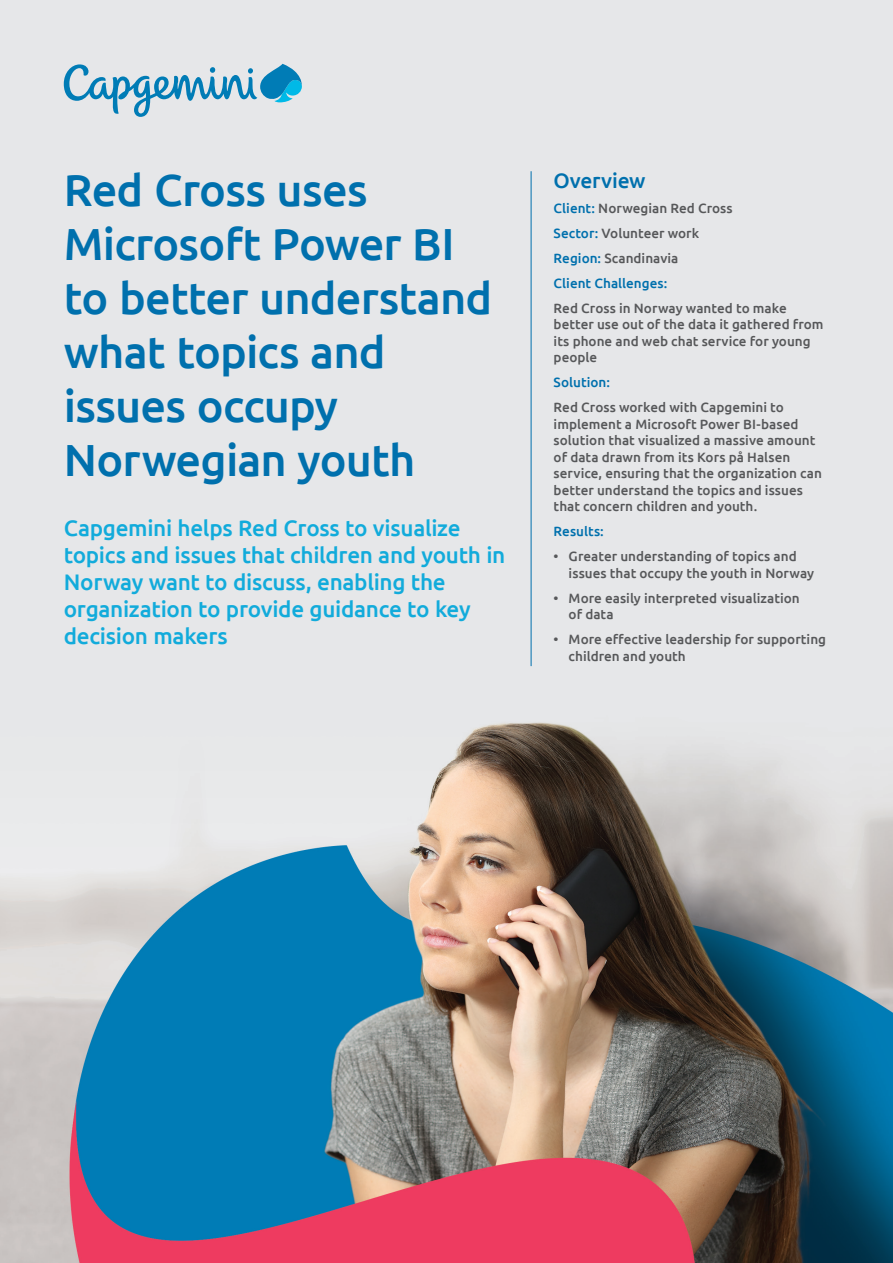
<style>
.page{position:relative;width:893px;height:1263px;background:#fff}
.page>*{position:absolute;margin:0;border:0;box-sizing:border-box;transform-origin:0 0}
.title_3{font:500 45px/54px "Ubuntu";letter-spacing:-.02em;color:#0070ad}
.subtitle_2{font:500 22.5px/27px "Ubuntu";letter-spacing:-.015em;color:#12abdb}
.sidebar-title{font:500 21px "Ubuntu";letter-spacing:-.015em;color:#0070ad}
.sidebar-text{font:500 13.5px/16.5px "Ubuntu";color:#57585a}
.sidebar-text-2{font:500 13.5px "Ubuntu";color:#0070ad}
.s1{color:#0070ad}
</style>
<div class="page">
<img style="left:0;top:0;width:893px;height:1263px">
<hr style="left:531px;top:171px;width:1px;height:495px;background:#0070ad">
<svg style="left:64px;top:64px;width:238px;height:53px;background:#a4c9db"></svg>
<p class="title_3" style="left:64px;top:162px;width:430px">Red Cross uses<br>Microsoft Power BI to better understand what topics and issues occupy<br>Norwegian youth</p>
<p class="subtitle_2" style="left:64px;top:514px;width:443px">Capgemini helps Red Cross to visualize topics and issues that children and youth in Norway want to discuss, enabling the organization to provide guidance to key decision makers</p>
<p class="sidebar-title" style="left:554px;top:167px;width:93px">Overview</p>
<p class="sidebar-text" style="left:554px;top:199px;width:181px"><span class="s1">Client:</span> Norwegian Red Cross</p>
<p class="sidebar-text" style="left:554px;top:224px;width:147px"><span class="s1">Sector:</span> Volunteer work</p>
<p class="sidebar-text" style="left:554px;top:249px;width:126px"><span class="s1">Region:</span> Scandinavia</p>
<p class="sidebar-text-2" style="left:554px;top:274px;width:115px">Client Challenges:</p>
<p class="sidebar-text" style="left:554px;top:299px;width:271px">Red Cross in Norway wanted to make better use out of the data it gathered from its phone and web chat service for young people</p>
<p class="sidebar-text-2" style="left:554px;top:374px;width:58px">Solution:</p>
<p class="sidebar-text" style="left:554px;top:399px;width:270px">Red Cross worked with Capgemini to implement a Microsoft Power BI-based solution that visualized a massive amount of data drawn from its Kors på Halsen service, ensuring that the organization can better understand the topics and issues that concern children and youth.</p>
<p class="sidebar-text-2" style="left:554px;top:523px;width:52px">Results:</p>
<p class="sidebar-text" style="left:569px;top:548px;width:247px;text-indent:-15px">• Greater understanding of topics and issues that occupy the youth in Norway</p>
<p class="sidebar-text" style="left:569px;top:589px;width:233px;text-indent:-15px">• More easily interpreted visualization of data</p>
<p class="sidebar-text" style="left:569px;top:631px;width:259px;text-indent:-15px">• More effective leadership for supporting children and youth</p>
</div>
